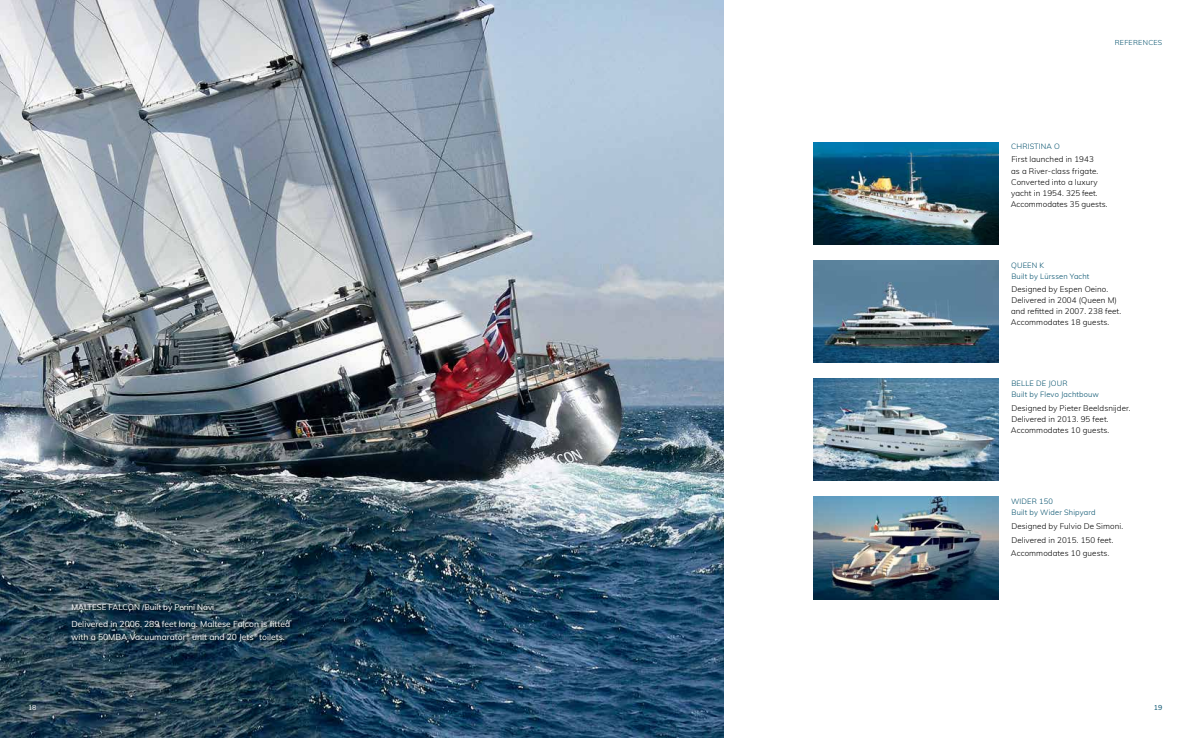
<style>
.page{position:relative;width:1191px;height:738px;background:#fff}
.page>*{position:absolute;margin:0;border:0;box-sizing:border-box;transform-origin:0 0}
.t1{font:8.5px/12px "Muli";color:#fff}
.t2{font:300 8px/11px "Muli";letter-spacing:.01em;color:#000}
.t3{font:8px "Muli";color:#fff}
.t4{font:300 7.5px/11px "Muli";letter-spacing:.02em;color:#004f6b}
.t5{font:300 7px "Muli";letter-spacing:.04em;color:#004f6b}
.t6{font:7px "Muli";color:#fff}
.t7{font:7px "Muli";color:#004f6b}
.s1{font-family:"Frutiger LT Std"}
</style>
<div class="page">
<img style="left:0;top:0;width:723px;height:737px">
<img style="left:814px;top:142px;width:184px;height:102px">
<img style="left:814px;top:260px;width:184px;height:102px">
<img style="left:814px;top:378px;width:184px;height:102px">
<img style="left:814px;top:496px;width:184px;height:102px">
<div style="left:72px;top:603px;width:220px;height:40px;background:#000;opacity:.75"></div>
<p class="t5" style="left:1114px;top:38px;width:49px">REFERENCES</p>
<p class="t4" style="left:1011px;top:141px;width:50px">CHRISTINA O</p>
<p class="t2" style="left:1010px;top:154px;width:98px">First launched in 1943<br>as a River-class frigate.<br>Converted into a luxury yacht in 1954. 325 feet.<br>Accommodates 35 guests.</p>
<p class="t4" style="left:1011px;top:259px;width:80px">QUEEN K<br>Built by Lürssen Yacht</p>
<p class="t2" style="left:1010px;top:283px;width:112px">Designed by Espen Oeino.<br>Delivered in 2004 (Queen M) and refitted in 2007. 238 feet.<br>Accommodates 18 guests.</p>
<p class="t4" style="left:1011px;top:377px;width:89px">BELLE DE JOUR<br>Built by Flevo Jachtbouw</p>
<p class="t2" style="left:1010px;top:401px;width:121px">Designed by Pieter Beeldsnijder.<br>Delivered in 2013. 95 feet.<br>Accommodates 10 guests.</p>
<p class="t3" style="left:71px;top:600px;width:144px">MALTESE FALCON /Built by Perini Navi</p>
<p class="t1" style="left:71px;top:617px;width:221px">Delivered in 2006. 289 feet long. Maltese Falcon is fitted with a 50MBA Vacuumarator<sup>®</sup> unit and 20 Jets<sup>®</sup> toilets.</p>
<p class="t4" style="left:1011px;top:495px;width:86px">WIDER 150<br>Built by Wider Shipyard</p>
<p class="t2" style="left:1010px;top:518px;width:114px;line-height:13.8px">Designed by Fulvio De Simoni.<br>Delivered in 2015. 150 feet.<br>Accommodates 10 guests<span class="s1">.</span></p>
<p class="t6" style="left:28px;top:701px;width:10px">18</p>
<p class="t7" style="left:1153px;top:701px;width:10px">19</p>
</div>
